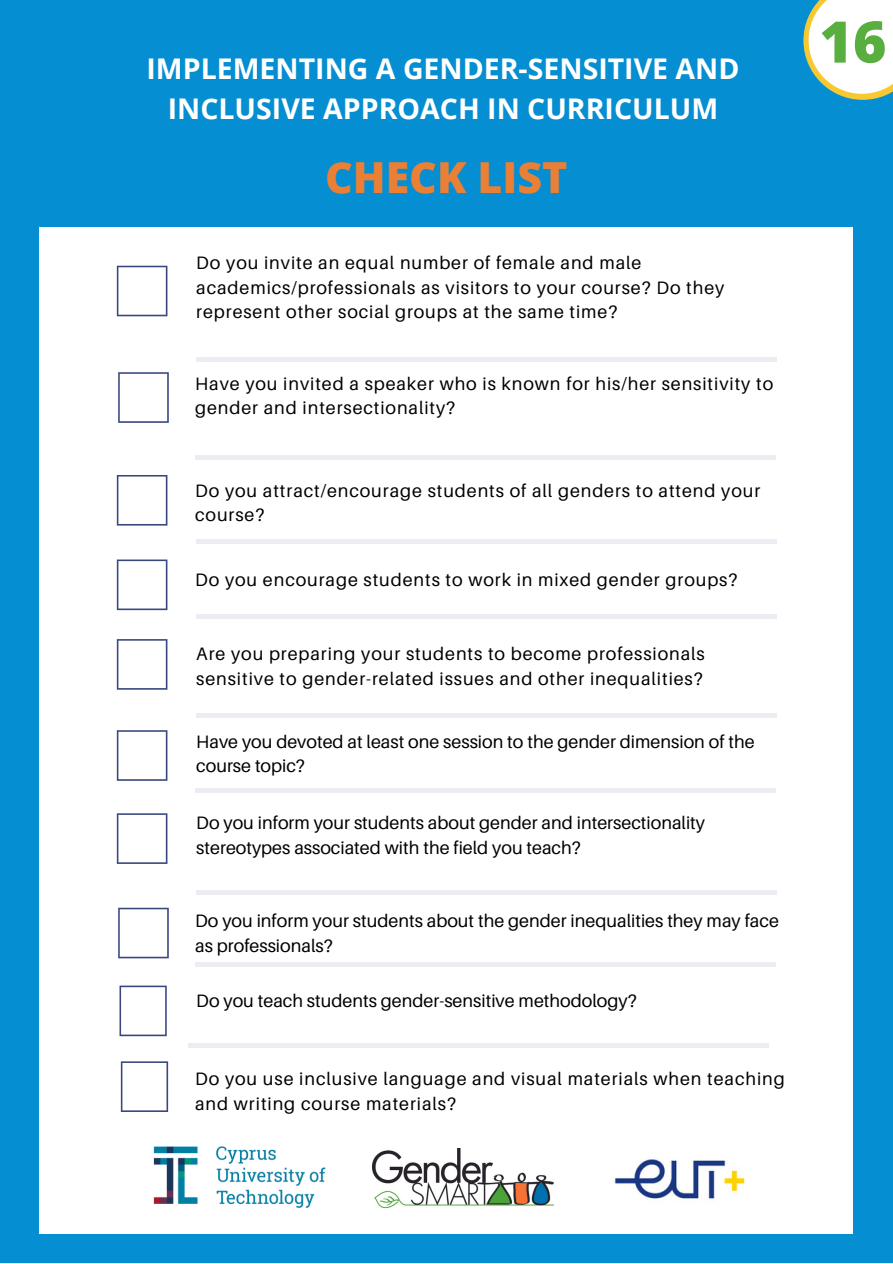
<style>
.page{position:relative;width:893px;height:1264px;background:#fff}
.page>*{position:absolute;margin:0;border:0;box-sizing:border-box;transform-origin:0 0}
.t1{font:800 57.3px "Open Sans";color:#58ae3e}
.t2{font:800 42.75px "Open Sans";color:#e98036}
.t3{font:700 28.5px/39.9px "Open Sans";color:#fff;text-align:center}
.t4{font:18px/24.8px "Aileron";letter-spacing:.05em;color:#000}
.t5{font:18px/24.8px "Aileron";color:#000}
</style>
<div class="page">
<div style="left:0;top:0;width:892px;height:1262px;background:#058ed1"></div>
<div style="left:40px;top:227px;width:812px;height:1006px;background:#fff"></div>
<hr style="left:196px;top:357px;width:580px;height:4px;background:#ecedf2">
<div style="left:196px;top:539px;width:580px;height:5px;background:#ecedf2"></div>
<hr style="left:196px;top:614px;width:580px;height:4px;background:#ecedf2">
<div style="left:196px;top:712px;width:580px;height:5px;background:#ecedf2"></div>
<hr style="left:195px;top:788px;width:580px;height:4px;background:#ecedf2">
<div style="left:196px;top:890px;width:580px;height:5px;background:#ecedf2"></div>
<hr style="left:195px;top:962px;width:580px;height:4px;background:#ecedf2">
<svg style="left:117px;top:266px;width:50px;height:50px"></svg>
<svg style="left:118px;top:372px;width:51px;height:51px"></svg>
<svg style="left:117px;top:475px;width:50px;height:50px"></svg>
<svg style="left:117px;top:559px;width:50px;height:51px"></svg>
<svg style="left:117px;top:639px;width:50px;height:50px"></svg>
<svg style="left:117px;top:730px;width:50px;height:50px"></svg>
<svg style="left:117px;top:813px;width:50px;height:51px"></svg>
<svg style="left:118px;top:907px;width:51px;height:51px"></svg>
<svg style="left:119px;top:985px;width:48px;height:51px"></svg>
<hr style="left:189px;top:1043px;width:580px;height:4px;background:#ecedf2">
<hr style="left:195px;top:455px;width:580px;height:4px;background:#ecedf2">
<svg style="left:121px;top:1061px;width:47px;height:50px"></svg>
<img style="left:372px;top:1148px;width:182px;height:61px">
<svg style="left:803px;top:0;width:89px;height:100px"></svg>
<img style="left:614px;top:1159px;width:131px;height:40px">
<img style="left:153px;top:1146px;width:173px;height:62px">
<h3 class="t3" style="left:146px;top:48px;width:594px">IMPLEMENTING A GENDER-SENSITIVE AND<br>INCLUSIVE APPROACH IN CURRICULUM</h3>
<h2 class="t2" style="left:325px;top:147px;width:244px">CHECK LIST</h2>
<p class="t4" style="left:196px;top:250px;width:529px">Do you invite an equal number of female and male academics/professionals as visitors to your course? Do they represent other social groups at the same time?</p>
<p class="t4" style="left:195px;top:370px;width:579px">Have you invited a speaker who is known for his/her sensitivity to gender and intersectionality?</p>
<p class="t4" style="left:195px;top:477px;width:566px">Do you attract/encourage students of all genders to attend your course?</p>
<p class="t4" style="left:195px;top:566px;width:543px">Do you encourage students to work in mixed gender groups?</p>
<p class="t4" style="left:196px;top:641px;width:510px">Are you preparing your students to become professionals sensitive to gender-related issues and other inequalities?</p>
<p class="t5" style="left:196px;top:728px;width:559px">Have you devoted at least one session to the gender dimension of the course topic?</p>
<p class="t5" style="left:196px;top:810px;width:510px">Do you inform your students about gender and intersectionality stereotypes associated with the field you teach?</p>
<p class="t5" style="left:195px;top:908px;width:585px">Do you inform your students about the gender inequalities they may face as professionals?</p>
<p class="t5" style="left:196px;top:988px;width:442px">Do you teach students gender-sensitive methodology?</p>
<p class="t4" style="left:195px;top:1066px;width:591px">Do you use inclusive language and visual materials when teaching and writing course materials?</p>
<h1 class="t1" style="left:819px;top:1px;width:69px">16</h1>
</div>
